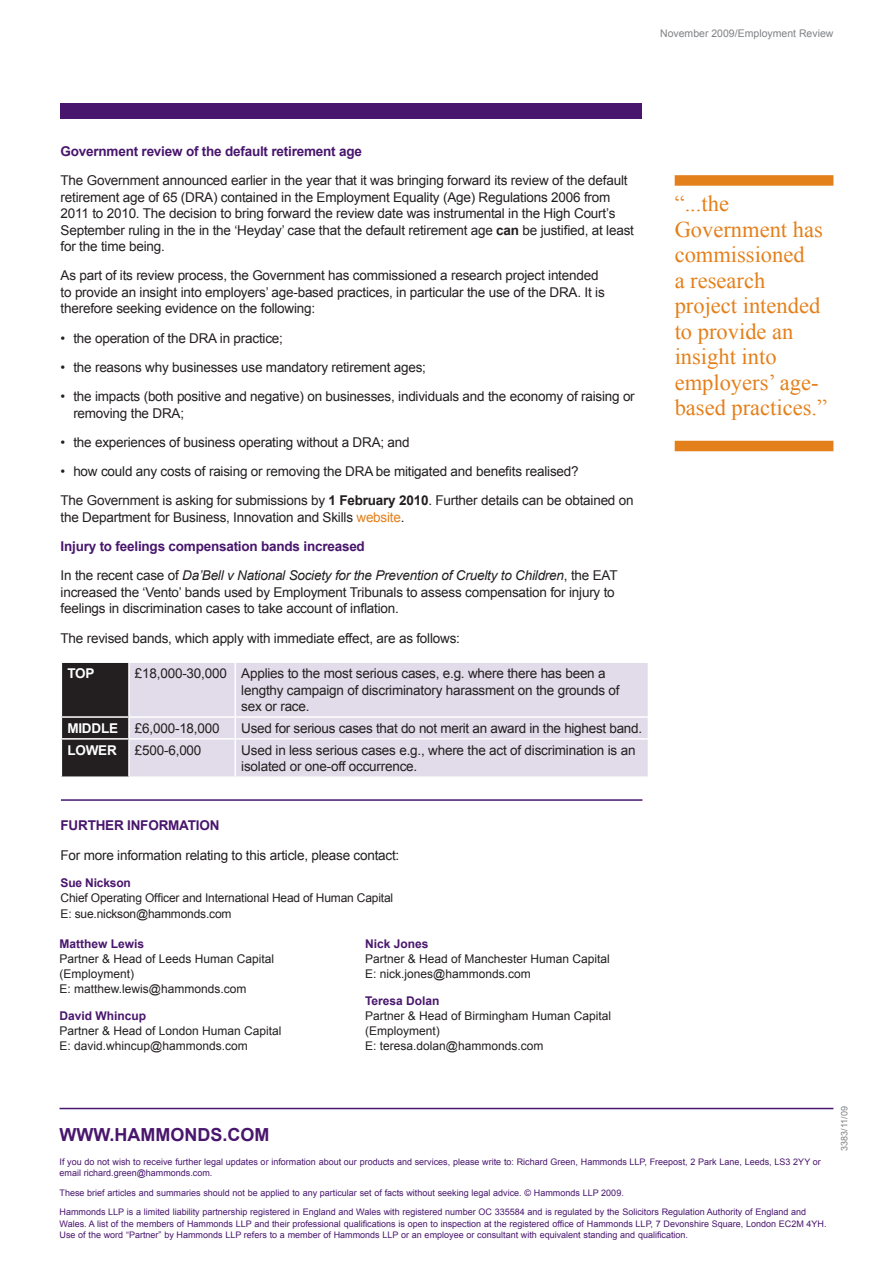
<style>
.page{position:relative;width:893px;height:1263px;background:#fff}
.page>*{position:absolute;margin:0;border:0;box-sizing:border-box;transform-origin:0 0}
.Orange_pull_quotes{font:22.5px/25.5px "Times New Roman";color:#e4801b}
.t1{font:700 18px "Arial";color:#49166d}
.Body{font:13.5px/16.5px "Arial";letter-spacing:-.015em;color:#231f20}
.Body-2{font:700 13.5px "Arial";letter-spacing:-.015em;color:#49166d}
.Body-3{font:700 13.5px "Arial";letter-spacing:-.015em;color:#fff}
.Contacts{font:12px/15px "Arial";color:#231f20}
.Name{font:700 12px "Arial";color:#49166d}
.Small_department_hea{font:10.5px "Arial";color:#808285}
.t2{font:9px/11.2px "Arial";color:#49166d}
.t3{font:9px "Arial";color:#808285}
.s1{font-weight:700}
.s2{color:#e4801b}
.s3{font-style:italic}
</style>
<div class="page">
<div style="left:60px;top:103px;width:581px;height:16px;background:#49166d"></div>
<hr style="left:60px;top:1108px;width:773px;height:1px;background:#49166d">
<div style="left:130px;top:663px;width:518px;height:113px;background:#e2dbe9"></div>
<hr style="left:235px;top:663px;width:1px;height:53px;background:#fff">
<div style="left:61px;top:663px;width:68px;height:113px;background:#231f20"></div>
<hr style="left:129px;top:716px;width:106px;height:2px;background:#fff">
<hr style="left:128px;top:718px;width:2px;height:20px;background:#fff">
<hr style="left:235px;top:716px;width:414px;height:2px;background:#fff">
<svg style="left:235px;top:718px;width:1px;height:20px"></svg>
<hr style="left:61px;top:738px;width:68px;height:2px;background:#fff">
<hr style="left:61px;top:740px;width:1px;height:36px;background:#fff">
<hr style="left:129px;top:738px;width:106px;height:2px;background:#fff">
<hr style="left:128px;top:740px;width:2px;height:36px;background:#fff">
<hr style="left:235px;top:738px;width:414px;height:2px;background:#fff">
<hr style="left:235px;top:740px;width:1px;height:36px;background:#fff">
<hr style="left:61px;top:799px;width:581px;height:2px;background:#49166d">
<div style="left:675px;top:175px;width:158px;height:11px;background:#e4801b"></div>
<div style="left:675px;top:441px;width:158px;height:10px;background:#e4801b"></div>
<p class="Small_department_hea" style="left:660px;top:27px;width:175px">November 2009/Employment Review</p>
<p class="Body-2" style="left:61px;top:142px;width:303px">Government review of the default retirement age</p>
<p class="Body" style="left:61px;top:172px;width:575px">The Government announced earlier in the year that it was bringing forward its review of the default retirement age of 65 (DRA) contained in the Employment Equality (Age) Regulations 2006 from 2011 to 2010. The decision to bring forward the review date was instrumental in the High Court’s September ruling in the in the ‘Heyday’ case that the default retirement age <span class="s1">can</span> be justified, at least for the time being.</p>
<p class="Body" style="left:61px;top:267px;width:546px">As part of its review process, the Government has commissioned a research project intended to provide an insight into employers’ age-based practices, in particular the use of the DRA. It is therefore seeking evidence on the following:</p>
<p class="Body" style="left:61px;top:330px;width:224px">• the operation of the DRA in practice;</p>
<p class="Body" style="left:61px;top:359px;width:367px">• the reasons why businesses use mandatory retirement ages;</p>
<p class="Body" style="left:73px;top:388px;width:563px;text-indent:-13px">• the impacts (both positive and negative) on businesses, individuals and the economy of raising or removing the DRA;</p>
<p class="Body" style="left:61px;top:434px;width:351px">• the experiences of business operating without a DRA; and</p>
<p class="Body" style="left:61px;top:463px;width:520px">• how could any costs of raising or removing the DRA be mitigated and benefits realised?</p>
<p class="Body" style="left:61px;top:493px;width:575px">The Government is asking for submissions by <span class="s1">1 February 2010</span>. Further details can be obtained on the Department for Business, Innovation and Skills <span class="s2">website</span>.</p>
<p class="Body-2" style="left:61px;top:537px;width:306px">Injury to feelings compensation bands increased</p>
<p class="Body" style="left:61px;top:568px;width:558px">In the recent case of <span class="s3">Da’Bell v National Society for the Prevention of Cruelty to Children</span>, the EAT increased the ‘Vento’ bands used by Employment Tribunals to assess compensation for injury to feelings in discrimination cases to take account of inflation.</p>
<p class="Body" style="left:61px;top:630px;width:401px">The revised bands, which apply with immediate effect, are as follows:</p>
<p class="Body-3" style="left:67px;top:664px;width:29px">TOP</p>
<p class="Body" style="left:135px;top:665px;width:93px">£18,000-30,000</p>
<p class="Body" style="left:241px;top:665px;width:380px">Applies to the most serious cases, e.g. where there has been a lengthy campaign of discriminatory harassment on the grounds of sex or race.</p>
<p class="Body-3" style="left:67px;top:719px;width:52px">MIDDLE</p>
<p class="Body" style="left:135px;top:720px;width:86px">£6,000-18,000</p>
<p class="Body" style="left:241px;top:720px;width:402px">Used for serious cases that do not merit an award in the highest band.</p>
<p class="Body-3" style="left:67px;top:741px;width:51px">LOWER</p>
<p class="Body" style="left:135px;top:742px;width:68px">£500-6,000</p>
<p class="Body" style="left:241px;top:742px;width:396px">Used in less serious cases e.g., where the act of discrimination is an isolated or one-off occurrence.</p>
<p class="Body-2" style="left:61px;top:817px;width:160px">FURTHER INFORMATION</p>
<p class="Body" style="left:61px;top:847px;width:340px">For more information relating to this article, please contact:</p>
<p class="Name" style="left:61px;top:875px;width:72px">Sue Nickson</p>
<p class="Contacts" style="left:61px;top:891px;width:334px">Chief Operating Officer and International Head of Human Capital</p>
<p class="Contacts" style="left:61px;top:906px;width:172px">E: sue.nickson@hammonds.com</p>
<p class="Name" style="left:60px;top:935px;width:86px">Matthew Lewis</p>
<p class="Contacts" style="left:60px;top:951px;width:216px">Partner &amp; Head of Leeds Human Capital (Employment)</p>
<p class="Contacts" style="left:60px;top:981px;width:188px">E: matthew.lewis@hammonds.com</p>
<p class="Name" style="left:60px;top:1008px;width:88px">David Whincup</p>
<p class="Contacts" style="left:60px;top:1024px;width:224px">Partner &amp; Head of London Human Capital</p>
<p class="Contacts" style="left:60px;top:1039px;width:190px">E: david.whincup@hammonds.com</p>
<p class="Name" style="left:365px;top:935px;width:65px">Nick Jones</p>
<p class="Contacts" style="left:365px;top:951px;width:246px">Partner &amp; Head of Manchester Human Capital</p>
<p class="Contacts" style="left:365px;top:966px;width:167px">E: nick.jones@hammonds.com</p>
<p class="Name" style="left:365px;top:993px;width:76px">Teresa Dolan</p>
<p class="Contacts" style="left:365px;top:1009px;width:248px">Partner &amp; Head of Birmingham Human Capital (Employment)</p>
<p class="Contacts" style="left:365px;top:1039px;width:180px">E: teresa.dolan@hammonds.com</p>
<p class="Orange_pull_quotes" style="left:675px;top:191px;width:154px">“...the<br>Government has commissioned<br>a research project intended to provide an insight into employers’ age&shy;based practices.”</p>
<p class="t1" style="left:60px;top:1122px;width:211px">WWW.HAMMONDS.COM</p>
<p class="t2" style="left:60px;top:1156px;width:763px">If you do not wish to receive further legal updates or information about our products and services, please write to: Richard Green, Hammonds LLP, Freepost, 2 Park Lane, Leeds, LS3 2YY or email richard.green@hammonds.com.</p>
<p class="t2" style="left:60px;top:1187px;width:566px">These brief articles and summaries should not be applied to any particular set of facts without seeking legal advice. © Hammonds LLP 2009.</p>
<p class="t2" style="left:60px;top:1206px;width:769px">Hammonds LLP is a limited liability partnership registered in England and Wales with registered number OC 335584 and is regulated by the Solicitors Regulation Authority of England and<br>Wales. A list of the members of Hammonds LLP and their professional qualifications is open to inspection at the registered office of Hammonds LLP, 7 Devonshire Square, London EC2M 4YH.<br>Use of the word “Partner” by Hammonds LLP refers to a member of Hammonds LLP or an employee or consultant with equivalent standing and qualification.</p>
<p class="t3" style="left:838px;top:1151px;width:46px;rotate:-90deg">3383/11/09</p>
</div>
